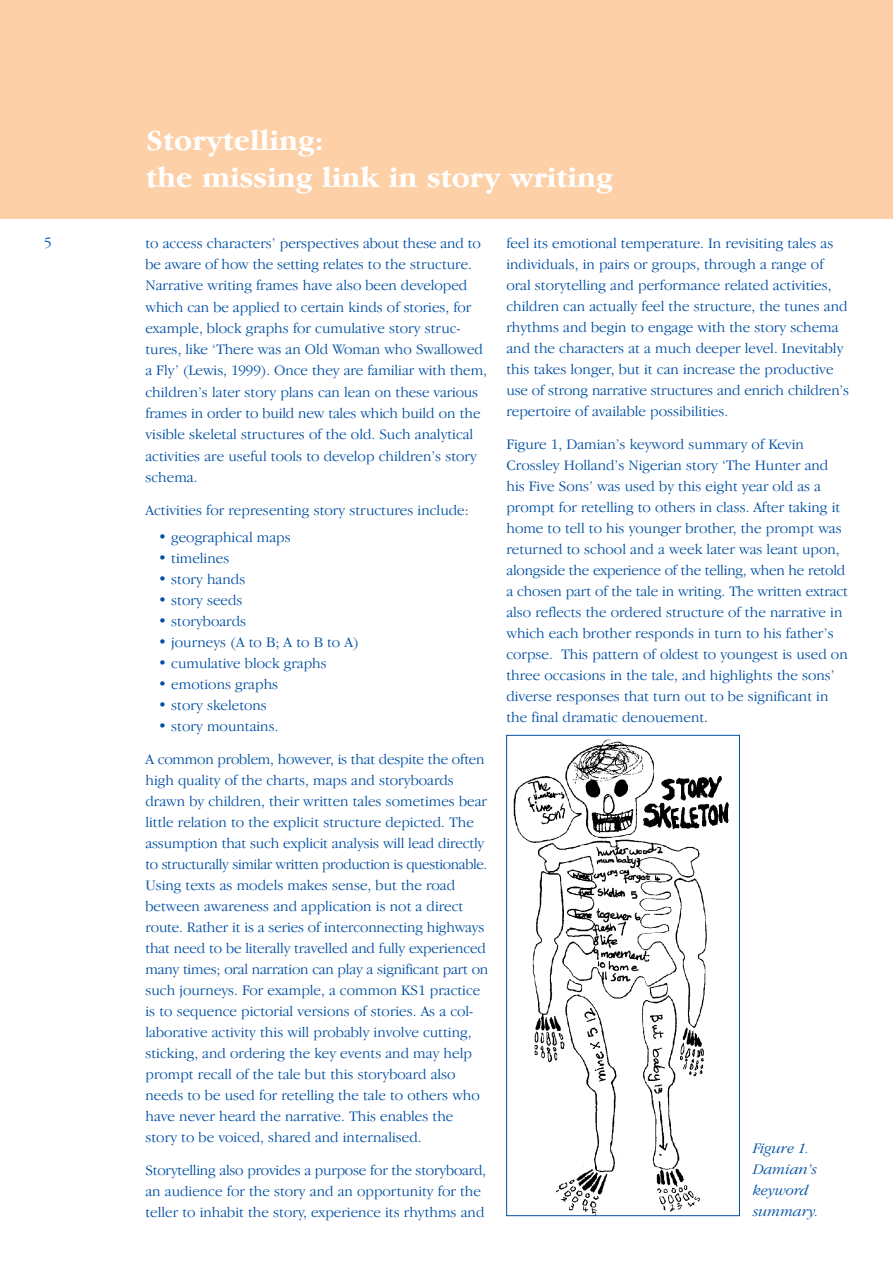
<style>
.page{position:relative;width:893px;height:1263px;background:#fff}
.page>*{position:absolute;margin:0;border:0;box-sizing:border-box;transform-origin:0 0}
.t1{font:700 30px/37.5px "Garamond IT Cby BT";color:#fff}
.t2{font:300 15px/21px "Garamond IT Cby BT";color:#004fa3}
.t3{font:italic 300 15px/21px "Garamond IT Cby BT";color:#004fa3}
</style>
<div class="page">
<div style="left:0;top:0;width:892px;height:218px;background:#fdd0a7"></div>
<img style="left:513px;top:739px;width:216px;height:475px">
<div style="left:506px;top:735px;width:233px;height:481px;border:1px solid #004fa3"></div>
<p class="t2" style="left:44px;top:233px;width:9px">5</p>
<h1 class="t1" style="left:146px;top:124px;width:468px">Storytelling:<br>the missing link in story writing</h1>
<p class="t2" style="left:145px;top:233px;width:343px">to access characters’ perspectives about these and to be aware of how the setting relates to the structure.<br>Narrative writing frames have also been developed which can be applied to certain kinds of stories, for example, block graphs for cumulative story struc&shy;tures, like ‘There was an Old Woman who Swallowed a Fly’ (Lewis, 1999). Once they are familiar with them, children’s later story plans can lean on these various frames in order to build new tales which build on the visible skeletal structures of the old. Such analytical activities are useful tools to develop children’s story schema.</p>
<p class="t2" style="left:145px;top:501px;width:325px">Activities for representing story structures include:</p>
<p class="t2" style="left:158px;top:528px;width:134px">• geographical maps</p>
<p class="t2" style="left:158px;top:549px;width:73px">• timelines</p>
<p class="t2" style="left:158px;top:570px;width:89px">• story hands</p>
<p class="t2" style="left:158px;top:591px;width:86px">• story seeds</p>
<p class="t2" style="left:158px;top:612px;width:89px">• storyboards</p>
<p class="t2" style="left:158px;top:633px;width:202px">• journeys (A to B; A to B to A)</p>
<p class="t2" style="left:158px;top:654px;width:170px">• cumulative block graphs</p>
<p class="t2" style="left:158px;top:675px;width:121px">• emotions graphs</p>
<p class="t2" style="left:158px;top:696px;width:110px">• story skeletons</p>
<p class="t2" style="left:158px;top:717px;width:122px">• story mountains.</p>
<p class="t2" style="left:145px;top:750px;width:344px">A common problem, however, is that despite the often high quality of the charts, maps and storyboards drawn by children, their written tales sometimes bear little relation to the explicit structure depicted. The assumption that such explicit analysis will lead directly to structurally similar written production is questionable.<br>Using texts as models makes sense, but the road between awareness and application is not a direct route. Rather it is a series of interconnecting highways that need to be literally travelled and fully experienced many times; oral narration can play a significant part on such journeys. For example, a common KS1 practice is to sequence pictorial versions of stories. As a col&shy;laborative activity this will probably involve cutting, sticking, and ordering the key events and may help prompt recall of the tale but this storyboard also needs to be used for retelling the tale to others who have never heard the narrative. This enables the story to be voiced, shared and internalised.</p>
<p class="t2" style="left:145px;top:1161px;width:342px">Storytelling also provides a purpose for the storyboard, an audience for the story and an opportunity for the teller to inhabit the story, experience its rhythms and</p>
<p class="t2" style="left:506px;top:234px;width:344px">feel its emotional temperature. In revisiting tales as individuals, in pairs or groups, through a range of oral storytelling and performance related activities, children can actually feel the structure, the tunes and rhythms and begin to engage with the story schema and the characters at a much deeper level. Inevitably this takes longer, but it can increase the productive use of strong narrative structures and enrich children’s repertoire of available possibilities.</p>
<p class="t2" style="left:506px;top:435px;width:343px">Figure 1, Damian’s keyword summary of Kevin Crossley Holland’s Nigerian story ‘The Hunter and his Five Sons’ was used by this eight year old as a prompt for retelling to others in class. After taking it home to tell to his younger brother, the prompt was returned to school and a week later was leant upon, alongside the experience of the telling, when he retold a chosen part of the tale in writing. The written extract also reflects the ordered structure of the narrative in which each brother responds in turn to his father’s corpse. This pattern of oldest to youngest is used on three occasions in the tale, and highlights the sons’ diverse responses that turn out to be significant in the final dramatic denouement.</p>
<p class="t3" style="left:753px;top:1139px;width:67px">Figure 1.<br>Damian’s keyword summary.</p>
</div>
